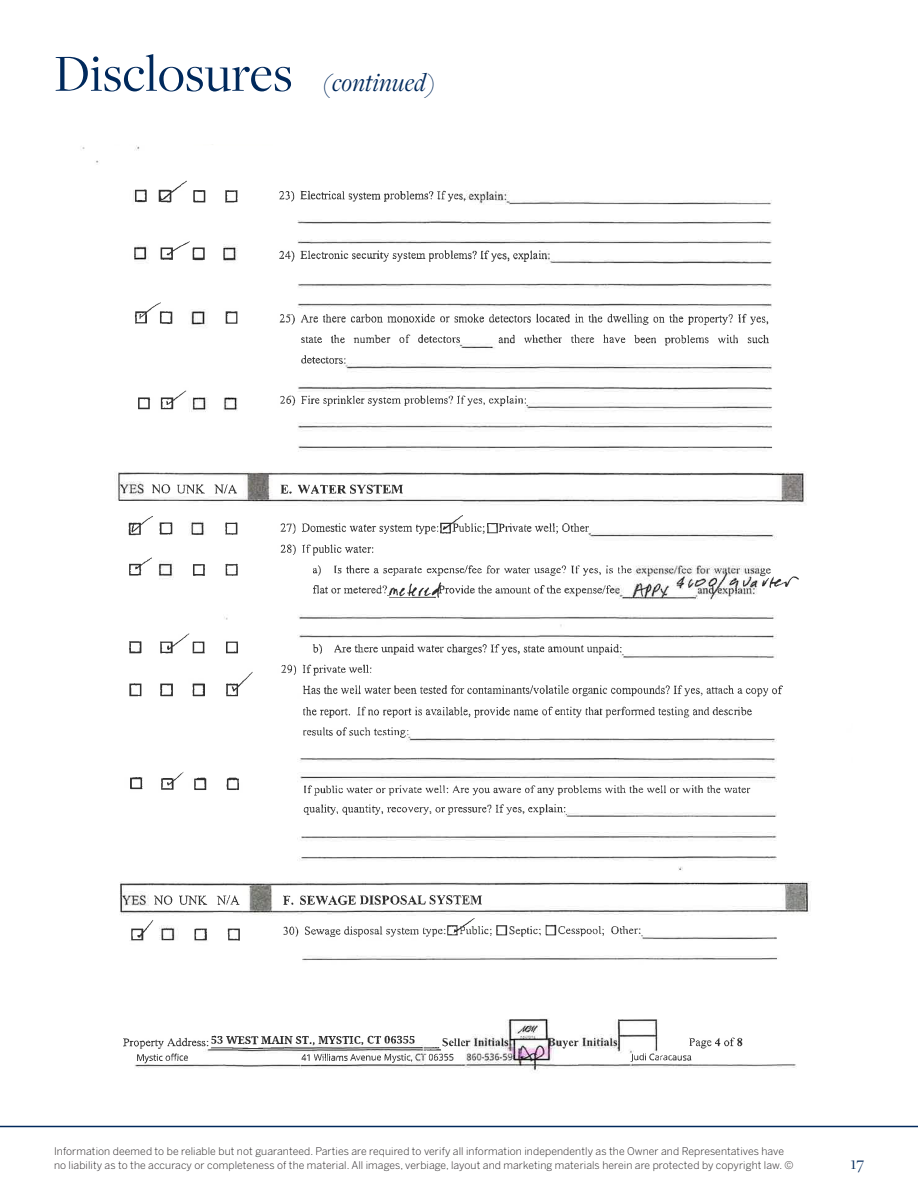
<style>
.page{position:relative;width:918px;height:1188px;background:#fff}
.page>*{position:absolute;margin:0;border:0;box-sizing:border-box;transform-origin:0 0}
.t1{font:54px "Freight Disp Pro";letter-spacing:.005em;color:#00295c}
.t2{font:18px "Freight Disp Pro";color:#00295c}
.t3{font:300 10.5px/13.6px "Benton Sans";letter-spacing:.01em;color:#231f20}
.s1{font-style:italic;font-size:27px}
</style>
<div class="page">
<hr style="left:0;top:1126px;width:918px;height:1px;background:#00295c">
<img style="left:96px;top:145px;width:702px;height:920px">
<p class="t1" style="left:54px;top:38px;width:383px">Disclosures <span class="s1">(continued)</span></p>
<p class="t3" style="left:54px;top:1144px;width:741px">Information deemed to be reliable but not guaranteed. Parties are required to verify all information independently as the Owner and Representatives have no liability as to the accuracy or completeness of the material. All images, verbiage, layout and marketing materials herein are protected by copyright law. ©</p>
<h2 class="t2" style="left:851px;top:1151px;width:15px">17</h2>
</div>
